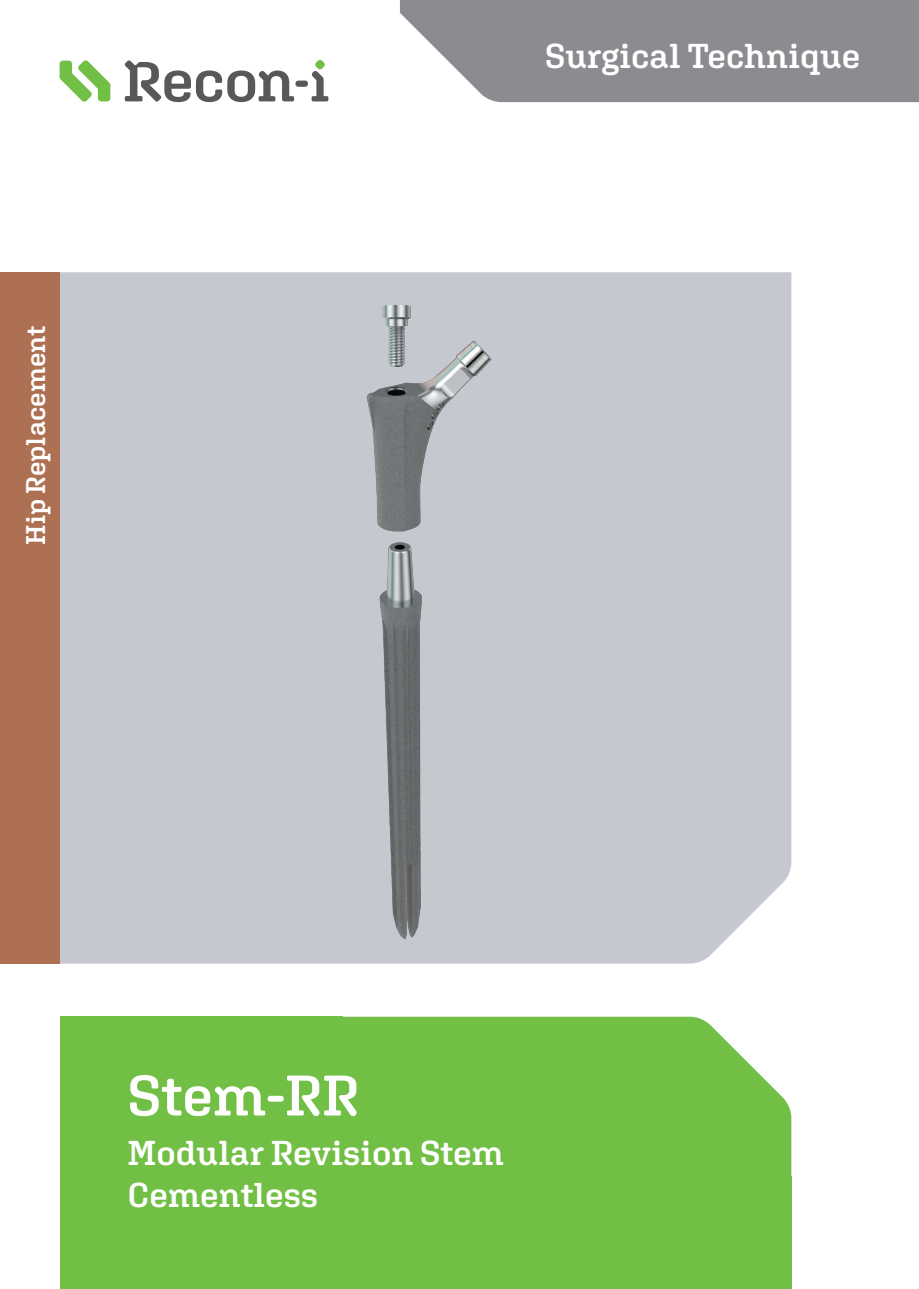
<style>
.page{position:relative;width:919px;height:1289px;background:#fff}
.page>*{position:absolute;margin:0;border:0;box-sizing:border-box;transform-origin:0 0}
.Title_-_headline_38p{font:600 57px "Aglet Slab";letter-spacing:-.005em;color:#fff}
.Title_-_subline_23pt{font:600 34.5px "Aglet Slab";color:#fff}
.Title_-_joint_index{font:600 27px "Aglet Slab";letter-spacing:-.005em;color:#fff}
</style>
<div class="page">
<svg style="left:400px;top:0;width:518px;height:102px;background:#929497"></svg>
<div style="left:342px;top:1016px;width:449px;height:160px;background:#71bf44"></div>
<div style="left:264px;top:1176px;width:527px;height:112px;background:#71bf44"></div>
<svg style="left:60px;top:60px;width:268px;height:42px"></svg>
<div style="left:60px;top:1016px;width:282px;height:272px;background:#71bf44"></div>
<div style="left:60px;top:272px;width:731px;height:691px;background:#c5c9cf"></div>
<div style="left:0;top:272px;width:60px;height:691px;background:#ae7052"></div>
<img style="left:237px;top:332px;width:339px;height:204px">
<img style="left:315px;top:280px;width:162px;height:91px">
<img style="left:237px;top:540px;width:339px;height:410px">
<p class="Title_-_joint_index" style="left:19px;top:544px;width:221px;rotate:-90deg">Hip Replacement</p>
<p class="Title_-_subline_23pt" style="left:545px;top:35px;width:317px">Surgical Technique</p>
<p class="Title_-_headline_38p" style="left:128px;top:1060px;width:233px">Stem-RR</p>
<p class="Title_-_subline_23pt" style="left:128px;top:1132px;width:378px">Modular Revision Stem</p>
<p class="Title_-_subline_23pt" style="left:128px;top:1173px;width:192px">Cementless</p>
</div>
